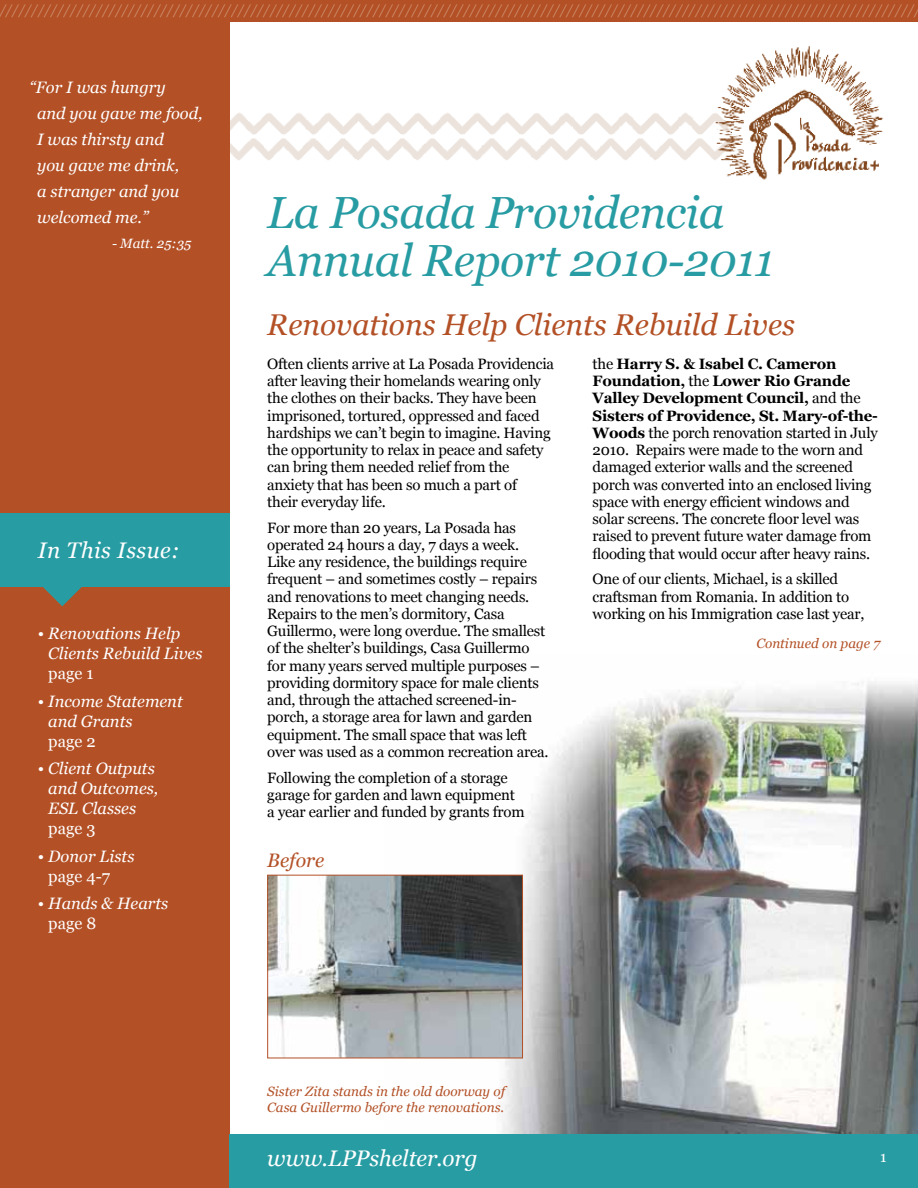
<style>
.page{position:relative;width:918px;height:1188px;background:#fff}
.page>*{position:absolute;margin:0;border:0;box-sizing:border-box;transform-origin:0 0}
.t1{font:italic 45px/48px "Georgia";letter-spacing:-.01em;color:#289ca3}
.t2{font:italic 30px "Georgia";color:#b35026}
.t3{font:italic 22.5px "Georgia";color:#fff}
.t4{font:italic 22.5px "Georgia";letter-spacing:.02em;color:#fff}
.t5{font:italic 19.5px "Georgia";color:#b35026}
.t6{font:italic 18px "Times New Roman";color:#d29a79}
.t7{font:italic 16.5px/19.8px "Georgia";color:#fff}
.t8{font:16.5px "Georgia";color:#fff}
.t9{font:15px/17.2px "Georgia";letter-spacing:-.015em;color:#000}
.t10{font:15px "Georgia";color:#fff}
.t11{font:italic 13.5px/16.2px "Georgia";color:#b35026}
.t12{font:italic 13.5px "Georgia";color:#fff}
.s1{font-style:normal}
.s2{font-weight:700}
</style>
<div class="page">
<img style="left:384px;top:682px;width:534px;height:452px">
<img style="left:230px;top:46px;width:654px;height:134px">
<div style="left:0;top:0;width:230px;height:1188px;background:#b35026"></div>
<div style="left:0;top:0;width:918px;height:22px;background:#b35026"></div>
<div style="left:0;top:513px;width:230px;height:73px;background:#289ca3"></div>
<svg style="left:36px;top:586px;width:53px;height:20px"></svg>
<div style="left:230px;top:1134px;width:688px;height:54px;background:#289ca3"></div>
<img style="left:269px;top:877px;width:252px;height:179px">
<div style="left:267px;top:875px;width:256px;height:183px;border:1px solid #b35026"></div>
<p class="t6" style="left:-1px;top:-1px;width:922px">///////////////////////////////////////////////////////////////////////////////////////////////////////////////////////////////////////////////</p>
<p class="t7" style="left:37px;top:75px;width:167px;line-height:25.8px;text-indent:-8px">“For I was hungry<br>and you gave me food,<br>I was thirsty and<br>you gave me drink,<br>a stranger and you welcomed me.”</p>
<p class="t12" style="left:112px;top:236px;width:81px">- Matt. 25:35</p>
<h3 class="t4" style="left:38px;top:537px;width:144px">In This Issue:</h3>
<p class="t7" style="left:48px;top:624px;width:156px;text-indent:-10px"><span class="s1">•</span> Renovations Help<br>Clients Rebuild Lives</p>
<p class="t8" style="left:48px;top:664px;width:47px">page 1</p>
<p class="t7" style="left:48px;top:691px;width:136px;text-indent:-10px"><span class="s1">•</span> Income Statement and Grants</p>
<p class="t8" style="left:48px;top:732px;width:49px">page 2</p>
<p class="t7" style="left:48px;top:759px;width:112px;text-indent:-10px"><span class="s1">•</span> Client Outputs and Outcomes,<br>ESL Classes</p>
<p class="t8" style="left:48px;top:819px;width:49px">page 3</p>
<p class="t7" style="left:48px;top:846px;width:88px;text-indent:-11px"><span class="s1">•</span> Donor Lists <span class="s1">page 4-7</span></p>
<p class="t7" style="left:48px;top:894px;width:121px;text-indent:-11px"><span class="s1">•</span> Hands &amp; Hearts <span class="s1">page 8</span></p>
<h1 class="t1" style="left:267px;top:188px;width:509px">La Posada Providencia<br>Annual Report 2010-2011</h1>
<h2 class="t2" style="left:267px;top:308px;width:529px">Renovations Help Clients Rebuild Lives</h2>
<p class="t9" style="left:267px;top:355px;width:288px">Often clients arrive at La Posada Providencia after leaving their homelands wearing only the clothes on their backs. They have been imprisoned, tortured, oppressed and faced hardships we can’t begin to imagine. Having the opportunity to relax in peace and safety can bring them needed relief from the anxiety that has been so much a part of<br>their everyday life.</p>
<p class="t9" style="left:267px;top:519px;width:283px">For more than 20 years, La Posada has operated 24 hours a day, 7 days a week.<br>Like any residence, the buildings require frequent – and sometimes costly – repairs and renovations to meet changing needs.<br>Repairs to the men’s dormitory, Casa Guillermo, were long overdue. The smallest of the shelter’s buildings, Casa Guillermo for many years served multiple purposes – providing dormitory space for male clients and, through the attached screened-in&shy;porch, a storage area for lawn and garden equipment. The small space that was left over was used as a common recreation area.</p>
<p class="t9" style="left:267px;top:769px;width:259px">Following the completion of a storage garage for garden and lawn equipment a year earlier and funded by grants from</p>
<p class="t9" style="left:593px;top:355px;width:287px">the <span class="s2">Harry S. &amp; Isabel C. Cameron Foundation,</span> the <span class="s2">Lower Rio Grande Valley Development Council,</span> and the <span class="s2">Sisters of Providence, St. Mary-of-the-Woods</span> the porch renovation started in July 2010. Repairs were made to the worn and damaged exterior walls and the screened porch was converted into an enclosed living space with energy efficient windows and solar screens. The concrete floor level was raised to prevent future water damage from flooding that would occur after heavy rains.</p>
<p class="t9" style="left:593px;top:571px;width:273px">One of our clients, Michael, is a skilled craftsman from Romania. In addition to working on his Immigration case last year,</p>
<p class="t11" style="left:756px;top:635px;width:125px">Continued on page 7</p>
<h3 class="t5" style="left:267px;top:849px;width:59px">Before</h3>
<p class="t11" style="left:267px;top:1083px;width:239px">Sister Zita stands in the old doorway of<br>Casa Guillermo before the renovations.</p>
<h3 class="t3" style="left:267px;top:1145px;width:212px">www.LPPshelter.org</h3>
<p class="t10" style="left:880px;top:1148px;width:8px">1</p>
</div>
